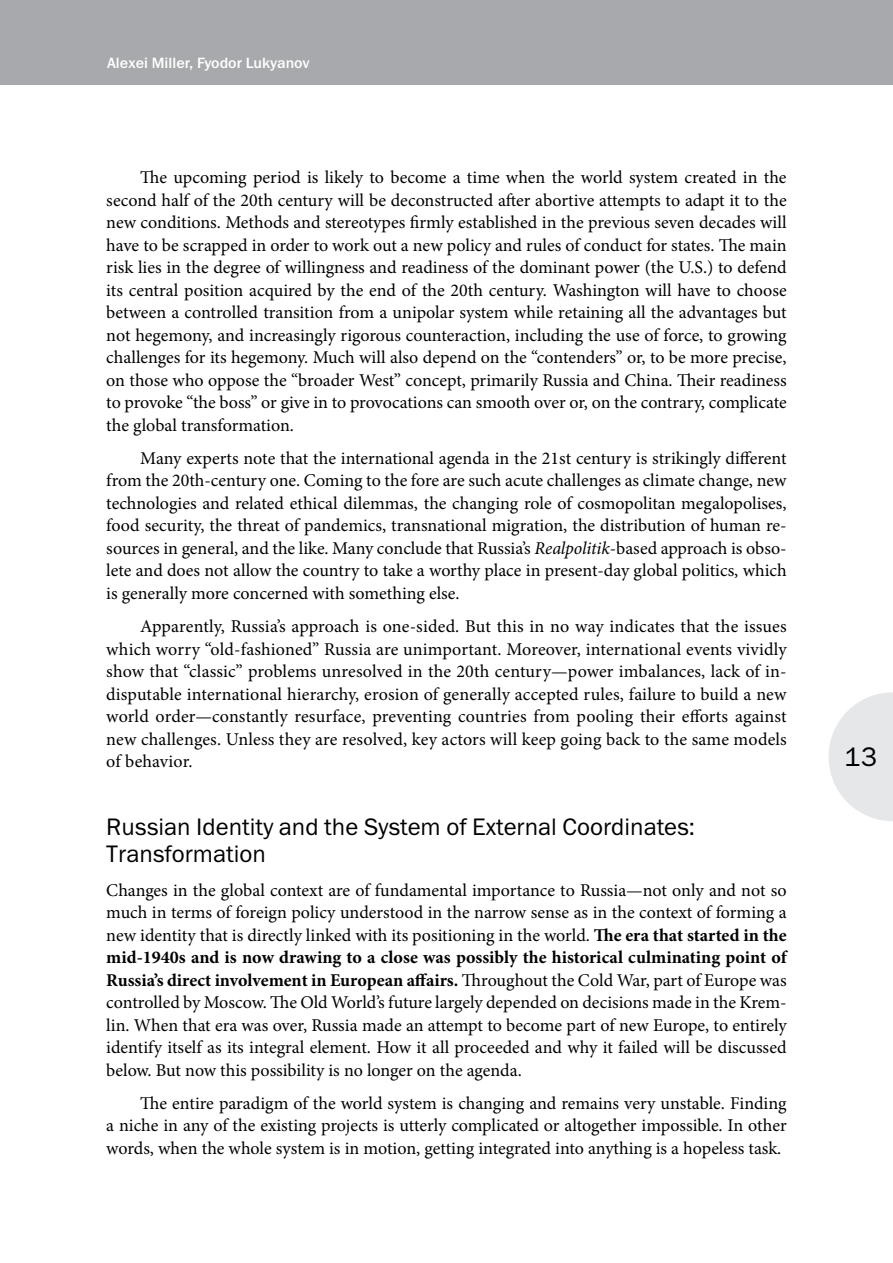
<style>
.page{position:relative;width:893px;height:1263px;background:#fff}
.page>*{position:absolute;margin:0;border:0;box-sizing:border-box;transform-origin:0 0}
.t1{font:27px "Franklin Gothic Book ITC";color:#000}
.t2{font:24px/27px "Franklin Gothic Book ITC";color:#000}
.t3{font:18px/22.5px "Minion Pro";color:#000;text-align:justify}
.t4{font:15px "Franklin Gothic Medium ITC";letter-spacing:.005em;color:#fff}
.s1{font-style:italic}
.s2{font-weight:700}
</style>
<div class="page">
<div style="left:0;top:0;width:893px;height:85px;background:#a7a9ac"></div>
<svg style="left:828px;top:692px;width:65px;height:129px"></svg>
<p class="t4" style="left:107px;top:54px;width:204px">Alexei Miller, Fyodor Lukyanov</p>
<p class="t3" style="left:106px;top:166px;width:682px;text-indent:34px">The upcoming period is likely to become a time when the world system created in the second half of the 20th century will be deconstructed after abortive attempts to adapt it to the new conditions. Methods and stereotypes firmly established in the previous seven decades will have to be scrapped in order to work out a new policy and rules of conduct for states. The main risk lies in the degree of willingness and readiness of the dominant power (the U.S.) to defend its central position acquired by the end of the 20th century. Washington will have to choose between a controlled transition from a unipolar system while retaining all the advantages but not hegemony, and increasingly rigorous counteraction, including the use of force, to growing challenges for its hegemony. Much will also depend on the “contenders” or, to be more precise, on those who oppose the “broader West” concept, primarily Russia and China. Their readiness to provoke “the boss” or give in to provocations can smooth over or, on the contrary, complicate the global transformation.</p>
<p class="t3" style="left:106px;top:447px;width:682px;text-indent:34px">Many experts note that the international agenda in the 21st century is strikingly different from the 20th-century one. Coming to the fore are such acute challenges as climate change, new technologies and related ethical dilemmas, the changing role of cosmopolitan megalopolises, food security, the threat of pandemics, transnational migration, the distribution of human re&shy;sources in general, and the like. Many conclude that Russia’s <span class="s1">Realpolitik</span>-based approach is obso&shy;lete and does not allow the country to take a worthy place in present-day global politics, which is generally more concerned with something else.</p>
<p class="t3" style="left:106px;top:615px;width:682px;text-indent:34px">Apparently, Russia’s approach is one-sided. But this in no way indicates that the issues which worry “old-fashioned” Russia are unimportant. Moreover, international events vividly show that “classic” problems unresolved in the 20th century—power imbalances, lack of in&shy;disputable international hierarchy, erosion of generally accepted rules, failure to build a new world order—constantly resurface, preventing countries from pooling their efforts against new challenges. Unless they are resolved, key actors will keep going back to the same models of behavior.</p>
<h2 class="t2" style="left:106px;top:813px;width:590px">Russian Identity and the System of External Coordinates:<br>Transformation</h2>
<p class="t3" style="left:106px;top:879px;width:682px">Changes in the global context are of fundamental importance to Russia—not only and not so much in terms of foreign policy understood in the narrow sense as in the context of forming a new identity that is directly linked with its positioning in the world. <span class="s2">The era that started in the mid-1940s and is now drawing to a close was possibly the historical culminating point of Russia’s direct involvement in European affairs.</span> Throughout the Cold War, part of Europe was controlled by Moscow. The Old World’s future largely depended on decisions made in the Krem&shy;lin. When that era was over, Russia made an attempt to become part of new Europe, to entirely identify itself as its integral element. How it all proceeded and why it failed will be discussed below. But now this possibility is no longer on the agenda.</p>
<p class="t3" style="left:106px;top:1092px;width:682px;text-indent:34px">The entire paradigm of the world system is changing and remains very unstable. Finding a niche in any of the existing projects is utterly complicated or altogether impossible. In other words, when the whole system is in motion, getting integrated into anything is a hopeless task.</p>
<h1 class="t1" style="left:844px;top:739px;width:34px">13</h1>
</div>
